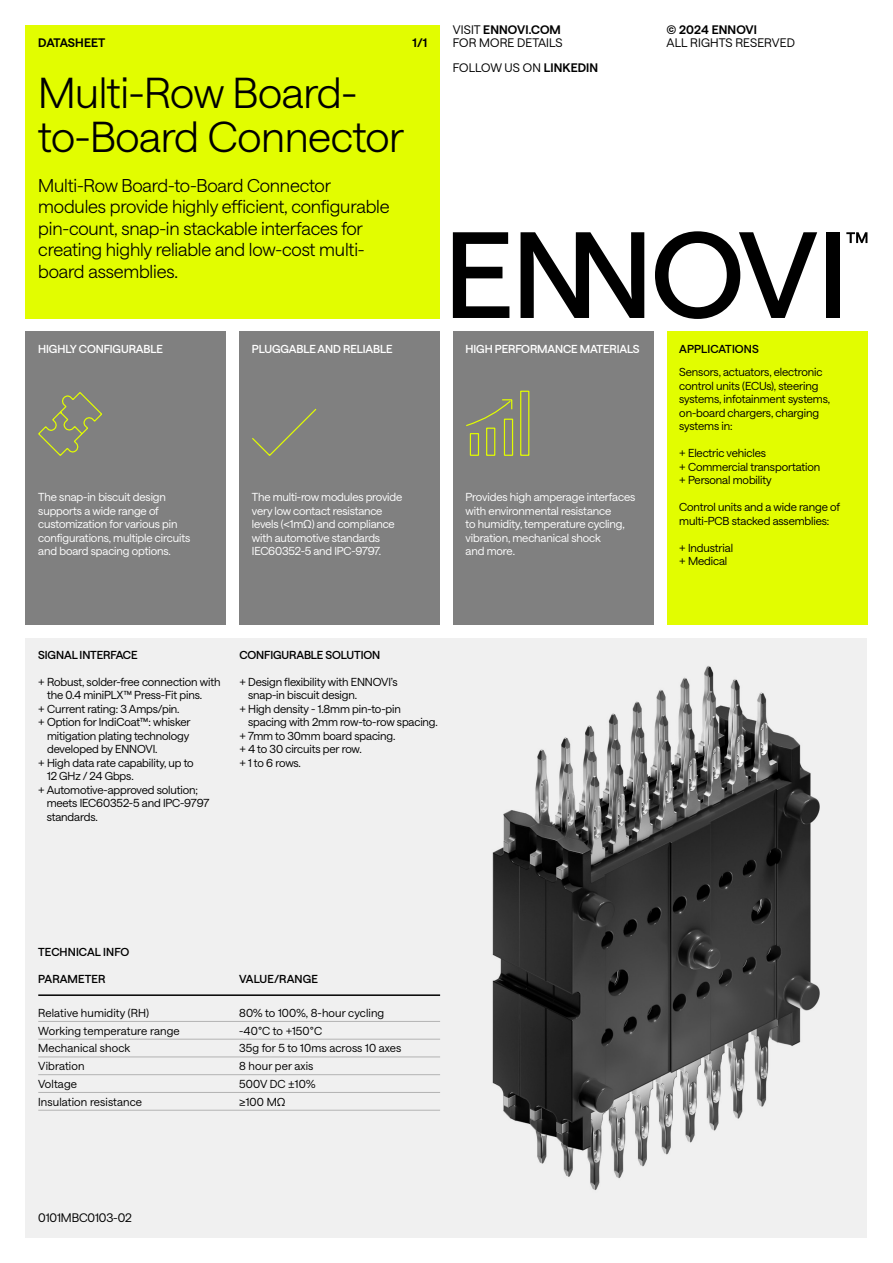
<style>
.page{position:relative;width:893px;height:1263px;background:#fff}
.page>*{position:absolute;margin:0;border:0;box-sizing:border-box;transform-origin:0 0}
.t1{font:300 42px/44.1px "Sanns";letter-spacing:-.01em;color:#000}
.t2{font:300 18px/21.6px "Sanns";letter-spacing:-.01em;color:#000}
.t3{font:12px/12.8px "Sanns";letter-spacing:.01em;color:#000}
.t4{font:600 12px "Sanns";letter-spacing:.01em;color:#000}
.t5{font:12px "Sanns";letter-spacing:-.01em;color:#000}
.t6{font:11.25px/13.5px "Sanns";letter-spacing:-.01em;color:#000}
.t7{font:11.25px/13.5px "Sanns";letter-spacing:-.01em;color:#fff}
.t8{font:11.25px "Sanns";letter-spacing:.01em;color:#000}
.t9{font:500 11.25px "Sanns";letter-spacing:-.01em;color:#fff}
.t10{font:500 11.25px "Sanns";letter-spacing:.01em;color:#000}
.t11{font:500 11.25px "Sanns";letter-spacing:-.01em;color:#000}
.s1{font-weight:600}
</style>
<div class="page">
<div style="left:26px;top:26px;width:414px;height:293px;background:#e2fd00"></div>
<svg style="left:846px;top:232px;width:21px;height:11px"></svg>
<svg style="left:453px;top:232px;width:56px;height:86px"></svg>
<svg style="left:655px;top:231px;width:162px;height:88px"></svg>
<div style="left:826px;top:232px;width:13px;height:86px;background:#000"></div>
<svg style="left:521px;top:232px;width:123px;height:86px"></svg>
<div style="left:26px;top:638px;width:841px;height:599px;background:#f0f0f0"></div>
<img style="left:440px;top:666px;width:380px;height:524px">
<div style="left:26px;top:332px;width:200px;height:293px;background:#808080"></div>
<div style="left:239px;top:332px;width:201px;height:293px;background:#808080"></div>
<div style="left:453px;top:332px;width:201px;height:293px;background:#808080"></div>
<div style="left:666px;top:332px;width:201px;height:293px;background:#e2fd00"></div>
<svg style="left:38px;top:392px;width:64px;height:64px"></svg>
<svg style="left:252px;top:408px;width:65px;height:48px"></svg>
<svg style="left:466px;top:390px;width:64px;height:66px"></svg>
<hr style="left:38px;top:994px;width:402px;height:2px;background:#000">
<hr style="left:38px;top:1021px;width:402px;height:1px;background:#b3b3b3">
<hr style="left:38px;top:1039px;width:402px;height:1px;background:#b3b3b3">
<hr style="left:38px;top:1056px;width:402px;height:1px;background:#b3b3b3">
<hr style="left:38px;top:1074px;width:402px;height:1px;background:#b3b3b3">
<hr style="left:38px;top:1092px;width:402px;height:1px;background:#b3b3b3">
<hr style="left:38px;top:1110px;width:402px;height:1px;background:#b3b3b3">
<p class="t4" style="left:38px;top:34px;width:69px">DATASHEET</p>
<p class="t4" style="left:412px;top:34px;width:16px">1/1</p>
<h1 class="t1" style="left:38px;top:68px;width:367px">Multi-Row Board&shy;to-Board Connector</h1>
<h2 class="t2" style="left:38px;top:173px;width:353px">Multi-Row Board-to-Board Connector modules provide highly efficient, configurable pin-count, snap-in stackable interfaces for creating highly reliable and low-cost multi&shy;board assemblies.</h2>
<p class="t3" style="left:453px;top:23px;width:111px">VISIT <span class="s1">ENNOVI.COM<br></span>FOR MORE DETAILS</p>
<p class="t3" style="left:453px;top:61px;width:147px">FOLLOW US ON <span class="s1">LINKEDIN</span></p>
<p class="t9" style="left:38px;top:340px;width:126px">HIGHLY CONFIGURABLE</p>
<p class="t9" style="left:252px;top:340px;width:142px">PLUGGABLE AND RELIABLE</p>
<p class="t9" style="left:466px;top:340px;width:175px">HIGH PERFORMANCE MATERIALS</p>
<p class="t7" style="left:38px;top:490px;width:153px">The snap-in biscuit design supports a wide range of customization for various pin configurations, multiple circuits and board spacing options.</p>
<p class="t7" style="left:252px;top:490px;width:152px">The multi-row modules provide very low contact resistance levels (&lt;1mΩ) and compliance with automotive standards<br>IEC60352-5 and IPC-9797.</p>
<p class="t7" style="left:466px;top:490px;width:171px">Provides high amperage interfaces with environmental resistance<br>to humidity, temperature cycling, vibration, mechanical shock<br>and more.</p>
<p class="t4" style="left:666px;top:21px;width:92px">© 2024 ENNOVI</p>
<p class="t3" style="left:666px;top:35px;width:130px">ALL RIGHTS RESERVED</p>
<p class="t10" style="left:679px;top:340px;width:81px">APPLICATIONS</p>
<p class="t6" style="left:679px;top:365px;width:152px">Sensors, actuators, electronic control units (ECUs), steering systems, infotainment systems, on-board chargers, charging systems in:</p>
<p class="t6" style="left:679px;top:446px;width:142px">+ Electric vehicles<br>+ Commercial transportation + Personal mobility</p>
<p class="t6" style="left:679px;top:500px;width:162px">Control units and a wide range of multi-PCB stacked assemblies:</p>
<p class="t6" style="left:679px;top:540px;width:55px">+ Industrial + Medical</p>
<p class="t11" style="left:38px;top:646px;width:101px">SIGNAL INTERFACE</p>
<p class="t6" style="left:38px;top:674px;width:184px">+ Robust, solder-free connection with</p>
<p class="t6" style="left:47px;top:688px;width:157px">the 0.4 miniPLX™ Press-Fit pins.</p>
<p class="t6" style="left:38px;top:701px;width:143px">+ Current rating: 3 Amps/pin.</p>
<p class="t6" style="left:38px;top:715px;width:154px">+ Option for IndiCoat™: whisker</p>
<p class="t6" style="left:47px;top:728px;width:144px">mitigation plating technology</p>
<p class="t6" style="left:47px;top:742px;width:112px">developed by ENNOVI.</p>
<p class="t6" style="left:38px;top:755px;width:157px">+ High data rate capability, up to</p>
<p class="t6" style="left:47px;top:769px;width:88px">12 GHz / 24 Gbps.</p>
<p class="t6" style="left:38px;top:782px;width:161px">+ Automotive-approved solution;</p>
<p class="t6" style="left:47px;top:796px;width:164px">meets IEC60352-5 and IPC-9797</p>
<p class="t6" style="left:47px;top:809px;width:53px">standards.</p>
<p class="t11" style="left:239px;top:646px;width:142px">CONFIGURABLE SOLUTION</p>
<p class="t6" style="left:239px;top:674px;width:160px">+ Design flexibility with ENNOVI’s</p>
<p class="t6" style="left:248px;top:688px;width:110px">snap-in biscuit design.</p>
<p class="t6" style="left:239px;top:701px;width:163px">+ High density - 1.8mm pin-to-pin</p>
<p class="t6" style="left:248px;top:715px;width:191px">spacing with 2mm row-to-row spacing.</p>
<p class="t6" style="left:239px;top:728px;width:158px">+ 7mm to 30mm board spacing.</p>
<p class="t6" style="left:239px;top:742px;width:124px">+ 4 to 30 circuits per row.</p>
<p class="t6" style="left:239px;top:755px;width:63px">+ 1 to 6 rows.</p>
<p class="t10" style="left:38px;top:944px;width:93px">TECHNICAL INFO</p>
<p class="t10" style="left:38px;top:971px;width:69px">PARAMETER</p>
<p class="t10" style="left:239px;top:971px;width:80px">VALUE/RANGE</p>
<p class="t8" style="left:38px;top:1005px;width:112px">Relative humidity (RH)</p>
<p class="t8" style="left:239px;top:1005px;width:147px">80% to 100%, 8-hour cycling</p>
<p class="t8" style="left:38px;top:1022px;width:143px">Working temperature range</p>
<p class="t6" style="left:239px;top:1023px;width:84px">-40°C to +150°C</p>
<p class="t8" style="left:38px;top:1040px;width:93px">Mechanical shock</p>
<p class="t8" style="left:239px;top:1040px;width:164px">35g for 5 to 10ms across 10 axes</p>
<p class="t8" style="left:38px;top:1058px;width:48px">Vibration</p>
<p class="t8" style="left:239px;top:1058px;width:76px">8 hour per axis</p>
<p class="t8" style="left:38px;top:1076px;width:40px">Voltage</p>
<p class="t6" style="left:239px;top:1076px;width:78px">500V DC ±10%</p>
<p class="t8" style="left:38px;top:1093px;width:105px">Insulation resistance</p>
<p class="t6" style="left:239px;top:1094px;width:48px">≥100 MΩ</p>
<p class="t5" style="left:38px;top:1209px;width:95px">0101MBC0103-02</p>
</div>
